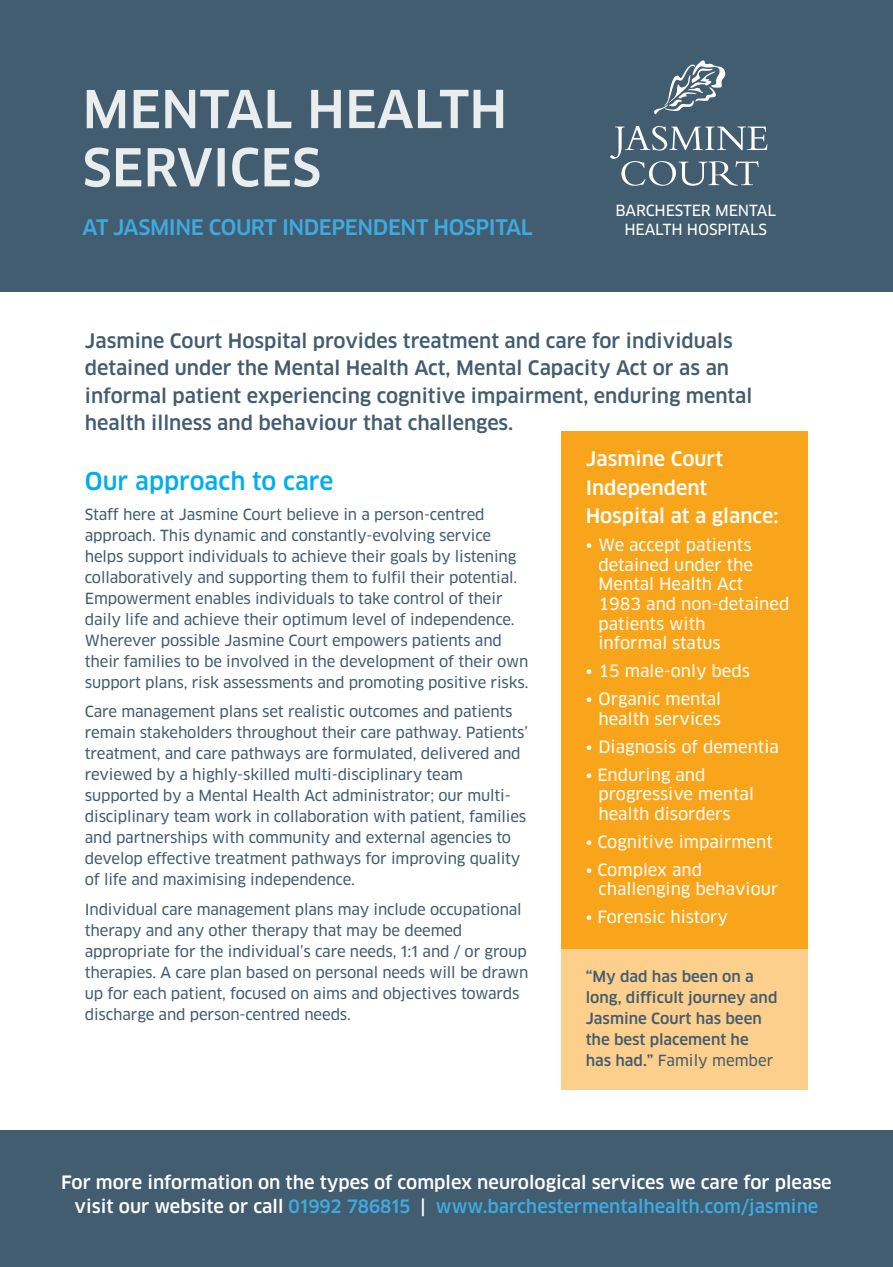
<style>
.page{position:relative;width:893px;height:1267px;background:#fff}
.page>*{position:absolute;margin:0;border:0;box-sizing:border-box;transform-origin:0 0}
.t1{font:500 51px/58.2px "Clan";color:#e9eded}
.t2{font:500 24px "Clan LF";color:#00aeef}
.t3{font:500 21px "Clan LF";letter-spacing:-.02em;color:#3daae0}
.t4{font:500 19.5px/27.6px "Clan LF";color:#425c70}
.t5{font:500 19.5px/28.5px "Clan";color:#fff}
.t6{font:500 18px/24px "Clan LF";color:#fff;text-align:center}
.t7{font:16.5px/19.5px "Clan News";color:#fff}
.t8{font:15px/21px "Clan LF News";letter-spacing:-.01em;color:#425c70}
.t9{font:500 15px/21px "Clan";color:#425c70}
.t10{font:15px/18.6px "Clan LF News";letter-spacing:-.01em;color:#fff;text-align:center}
.t11{font:15px "Clan News";color:#425c70}
.s1{font-family:"Clan";font-weight:500}
.s2{color:#3daae0}
</style>
<div class="page">
<div style="left:0;top:1129px;width:892px;height:137px;background:#425c70"></div>
<div style="left:0;top:0;width:892px;height:292px;background:#425c70"></div>
<svg style="left:654px;top:60px;width:71px;height:55px"></svg>
<svg style="left:610px;top:126px;width:157px;height:60px"></svg>
<div style="left:561px;top:430px;width:247px;height:518px;background:#f9a51b"></div>
<div style="left:561px;top:948px;width:247px;height:141px;background:#fdcf8c"></div>
<h1 class="t1" style="left:82px;top:84px;width:426px">MENTAL HEALTH<br>SERVICES</h1>
<h3 class="t3" style="left:82px;top:219px;width:452px">AT JASMINE COURT INDEPENDENT HOSPITAL</h3>
<p class="t10" style="left:615px;top:202px;width:162px">BARCHESTER MENTAL<br>HEALTH HOSPITALS</p>
<p class="t4" style="left:85px;top:328px;width:669px">Jasmine Court Hospital provides treatment and care for individuals detained under the Mental Health Act, Mental Capacity Act or as an informal patient experiencing cognitive impairment, enduring mental health illness and behaviour that challenges.</p>
<h2 class="t2" style="left:85px;top:472px;width:250px">Our approach to care</h2>
<p class="t8" style="left:85px;top:504px;width:445px">Staff here at Jasmine Court believe in a person-centred approach. This dynamic and constantly-evolving service helps support individuals to achieve their goals by listening collaboratively and supporting them to fulfil their potential.<br>Empowerment enables individuals to take control of their daily life and achieve their optimum level of independence.<br>Wherever possible Jasmine Court empowers patients and their families to be involved in the development of their own support plans, risk assessments and promoting positive risks.</p>
<p class="t8" style="left:85px;top:702px;width:444px">Care management plans set realistic outcomes and patients remain stakeholders throughout their care pathway. Patients’ treatment, and care pathways are formulated, delivered and reviewed by a highly-skilled multi-disciplinary team supported by a Mental Health Act administrator; our multi&shy;disciplinary team work in collaboration with patient, families and partnerships with community and external agencies to develop effective treatment pathways for improving quality of life and maximising independence.</p>
<p class="t8" style="left:85px;top:899px;width:445px">Individual care management plans may include occupational therapy and any other therapy that may be deemed appropriate for the individual’s care needs, 1:1 and / or group therapies. A care plan based on personal needs will be drawn up for each patient, focused on aims and objectives towards discharge and person-centred needs.</p>
<h3 class="t5" style="left:585px;top:446px;width:194px">Jasmine Court<br>Independent<br>Hospital at a glance:</h3>
<p class="t7" style="left:598px;top:536px;width:192px;text-indent:-13px">• We accept patients detained under the<br>Mental Health Act<br>1983 and non-detained patients with<br>informal status</p>
<p class="t7" style="left:585px;top:662px;width:166px">• 15 male-only beds</p>
<p class="t7" style="left:585px;top:690px;width:137px;text-align:right">• Organic mental health services</p>
<p class="t7" style="left:585px;top:737px;width:195px">• Diagnosis of dementia</p>
<p class="t7" style="left:598px;top:765px;width:157px;text-indent:-13px">• Enduring and progressive mental health disorders</p>
<p class="t7" style="left:585px;top:832px;width:189px">• Cognitive impairment</p>
<p class="t7" style="left:598px;top:860px;width:181px;text-indent:-13px">• Complex and challenging behaviour</p>
<p class="t7" style="left:585px;top:908px;width:144px">• Forensic history</p>
<p class="t9" style="left:585px;top:966px;width:193px">“My dad has been on a long, difficult journey and<br>Jasmine Court has been the best placement he</p>
<p class="t11" style="left:585px;top:1054px;width:189px"><span class="s1">has had.”</span> Family member</p>
<p class="t6" style="left:61px;top:1171px;width:772px">For more information on the types of complex neurological services we care for please visit our website or call <span class="s2">01992 786815</span> | <span class="s2">www.barchestermentalhealth.com/jasmine</span></p>
</div>
